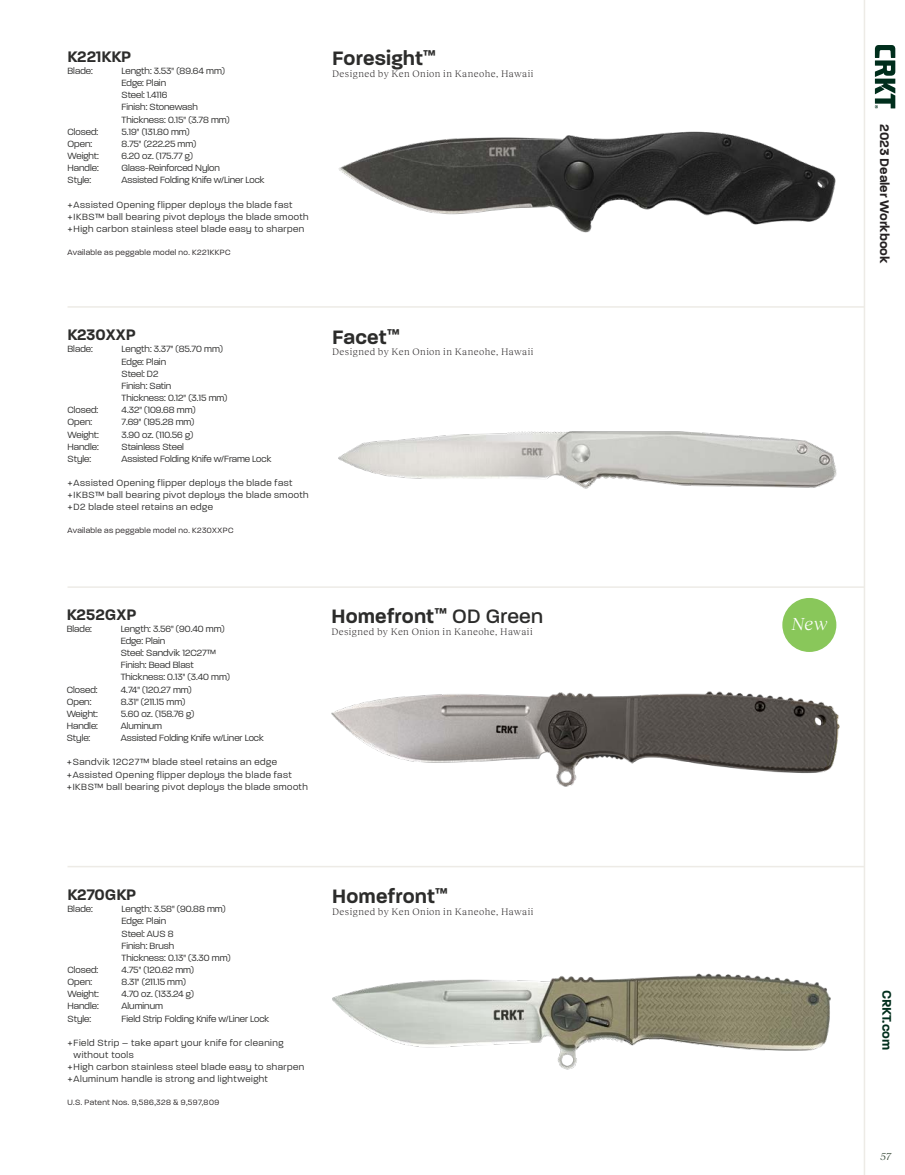
<style>
.page{position:relative;width:905px;height:1175px;background:#fff}
.page>*{position:absolute;margin:0;border:0;box-sizing:border-box;transform-origin:0 0}
.t1{font:600 21px "Paralucent";letter-spacing:.005em;color:#2c2c2b}
.t2{font:italic 18px "Reckless Neue";color:#fff}
.t3{font:600 16.5px "Paralucent";color:#2c2c2b}
.t4{font:600 13.5px "Paralucent";color:#242021}
.t5{font:600 13.5px "Paralucent";color:#002e1c}
.t6{font:italic 10.5px "Reckless Neue";color:#374938}
.t7{font:300 9.75px/12.1px "Paralucent";color:#2c2c2b}
.t8{font:300 9.75px/12.1px "Paralucent";letter-spacing:.05em;color:#2c2c2b}
.t9{font:300 9.75px "Reckless Neue";letter-spacing:.045em;color:#242021}
.t10{font:300 8.25px "Paralucent";letter-spacing:.045em;color:#242021}
.s1{font-family:"DIN Next LT Pro";font-weight:400}
.s2{font-weight:500}
</style>
<div class="page">
<hr style="left:67px;top:306px;width:797px;height:2px;background:#edebe6">
<hr style="left:67px;top:586px;width:797px;height:2px;background:#edebe6">
<hr style="left:67px;top:866px;width:797px;height:1px;background:#edebe6">
<svg style="left:874px;top:45px;width:21px;height:63px"></svg>
<hr style="left:863px;top:0;width:2px;height:1174px;background:#edebe6">
<img style="left:338px;top:131px;width:498px;height:102px">
<img style="left:338px;top:431px;width:498px;height:58px">
<img style="left:332px;top:973px;width:498px;height:97px">
<img style="left:331px;top:691px;width:509px;height:96px">
<div style="left:782px;top:598px;width:54px;height:54px;background:#89c75a;border-radius:50%"></div>
<h3 class="t3" style="left:67px;top:46px;width:65px">K221KKP</h3>
<p class="t7" style="left:67px;top:65px;width:27px">Blade:</p>
<p class="t7" style="left:121px;top:65px;width:110px">Length: 3.53" (89.64 mm)<br>Edge: Plain<br>Steel: 1.4116<br>Finish: Stonewash<br>Thickness: 0.15" (3.78 mm)</p>
<p class="t7" style="left:67px;top:125px;width:32px">Closed:</p>
<p class="t7" style="left:121px;top:125px;width:70px">5.19" (131.80 mm)</p>
<p class="t7" style="left:67px;top:138px;width:26px">Open:</p>
<p class="t7" style="left:121px;top:138px;width:76px">8.75" (222.25 mm)</p>
<p class="t7" style="left:67px;top:150px;width:33px">Weight:</p>
<p class="t7" style="left:121px;top:150px;width:73px">6.20 oz. (175.77 g)</p>
<p class="t7" style="left:67px;top:162px;width:33px">Handle:</p>
<p class="t7" style="left:121px;top:162px;width:100px">Glass-Reinforced Nylon</p>
<p class="t7" style="left:67px;top:174px;width:25px">Style:</p>
<p class="t7" style="left:121px;top:174px;width:145px">Assisted Folding Knife w/Liner Lock</p>
<p class="t8" style="left:67px;top:198px;width:242px"><span class="s1">+</span>Assisted Opening flipper deploys the blade fast <span class="s1">+</span>IKBS™ ball bearing pivot deploys the blade smooth <span class="s1">+</span>High carbon stainless steel blade easy to sharpen</p>
<p class="t10" style="left:67px;top:247px;width:164px">Available as peggable model no. K221KKPC</p>
<h1 class="t1" style="left:332px;top:46px;width:105px">Foresight<sup>™</sup></h1>
<p class="t9" style="left:332px;top:67px;width:203px">Designed by Ken Onion in Kaneohe, Hawaii</p>
<h3 class="t3" style="left:67px;top:325px;width:70px">K230XXP</h3>
<p class="t7" style="left:67px;top:343px;width:27px">Blade:</p>
<p class="t7" style="left:121px;top:343px;width:107px">Length: 3.37" (85.70 mm)<br>Edge: Plain<br>Steel: D2<br>Finish: Satin<br>Thickness: 0.12" (3.15 mm)</p>
<p class="t7" style="left:67px;top:404px;width:32px">Closed:</p>
<p class="t7" style="left:121px;top:404px;width:76px">4.32" (109.68 mm)</p>
<p class="t7" style="left:67px;top:416px;width:26px">Open:</p>
<p class="t7" style="left:121px;top:416px;width:74px">7.69" (195.28 mm)</p>
<p class="t7" style="left:67px;top:428px;width:33px">Weight:</p>
<p class="t7" style="left:121px;top:428px;width:73px">3.90 oz. (110.56 g)</p>
<p class="t7" style="left:67px;top:440px;width:33px">Handle:</p>
<p class="t7" style="left:121px;top:440px;width:64px">Stainless Steel</p>
<p class="t7" style="left:67px;top:452px;width:25px">Style:</p>
<p class="t7" style="left:121px;top:452px;width:151px">Assisted Folding Knife w/Frame Lock</p>
<p class="t8" style="left:67px;top:477px;width:242px"><span class="s1">+</span>Assisted Opening flipper deploys the blade fast <span class="s1">+</span>IKBS™ ball bearing pivot deploys the blade smooth <span class="s1">+</span>D2 blade steel retains an edge</p>
<p class="t10" style="left:67px;top:525px;width:167px">Available as peggable model no. K230XXPC</p>
<h1 class="t1" style="left:332px;top:324px;width:69px">Facet<sup>™</sup></h1>
<p class="t9" style="left:332px;top:345px;width:203px">Designed by Ken Onion in Kaneohe, Hawaii</p>
<h3 class="t3" style="left:67px;top:604px;width:71px">K252GXP</h3>
<p class="t7" style="left:67px;top:622px;width:27px">Blade:</p>
<p class="t7" style="left:121px;top:622px;width:111px">Length: 3.56" (90.40 mm)<br>Edge: Plain<br>Steel: Sandvik 12C27™<br>Finish: Bead Blast<br>Thickness: 0.13" (3.40 mm)</p>
<p class="t7" style="left:67px;top:683px;width:32px">Closed:</p>
<p class="t7" style="left:121px;top:683px;width:73px">4.74" (120.27 mm)</p>
<p class="t7" style="left:67px;top:695px;width:26px">Open:</p>
<p class="t7" style="left:121px;top:695px;width:66px">8.31" (211.15 mm)</p>
<p class="t7" style="left:67px;top:707px;width:33px">Weight:</p>
<p class="t7" style="left:121px;top:707px;width:75px">5.60 oz. (158.76 g)</p>
<p class="t7" style="left:67px;top:719px;width:33px">Handle:</p>
<p class="t7" style="left:121px;top:719px;width:43px">Aluminum</p>
<p class="t7" style="left:67px;top:732px;width:25px">Style:</p>
<p class="t7" style="left:121px;top:732px;width:145px">Assisted Folding Knife w/Liner Lock</p>
<p class="t8" style="left:67px;top:756px;width:242px"><span class="s1">+</span>Sandvik 12C27™ blade steel retains an edge <span class="s1">+</span>Assisted Opening flipper deploys the blade fast <span class="s1">+</span>IKBS™ ball bearing pivot deploys the blade smooth</p>
<h1 class="t1" style="left:331px;top:603px;width:213px">Homefront<sup>™</sup> <span class="s2">OD Green</span></h1>
<p class="t9" style="left:331px;top:624px;width:203px">Designed by Ken Onion in Kaneohe, Hawaii</p>
<h3 class="t3" style="left:67px;top:884px;width:70px">K270GKP</h3>
<p class="t7" style="left:67px;top:903px;width:27px">Blade:</p>
<p class="t7" style="left:121px;top:903px;width:110px">Length: 3.58" (90.88 mm)<br>Edge: Plain<br>Steel: AUS 8<br>Finish: Brush<br>Thickness: 0.13" (3.30 mm)</p>
<p class="t7" style="left:67px;top:963px;width:32px">Closed:</p>
<p class="t7" style="left:121px;top:963px;width:74px">4.75" (120.62 mm)</p>
<p class="t7" style="left:67px;top:975px;width:26px">Open:</p>
<p class="t7" style="left:121px;top:975px;width:66px">8.31" (211.15 mm)</p>
<p class="t7" style="left:67px;top:988px;width:33px">Weight:</p>
<p class="t7" style="left:121px;top:988px;width:74px">4.70 oz. (133.24 g)</p>
<p class="t7" style="left:67px;top:1000px;width:33px">Handle:</p>
<p class="t7" style="left:121px;top:1000px;width:43px">Aluminum</p>
<p class="t7" style="left:67px;top:1012px;width:25px">Style:</p>
<p class="t7" style="left:121px;top:1012px;width:149px">Field Strip Folding Knife w/Liner Lock</p>
<p class="t8" style="left:67px;top:1036px;width:217px"><span class="s1">+</span>Field Strip – take apart your knife for cleaning</p>
<p class="t8" style="left:73px;top:1048px;width:62px">without tools</p>
<p class="t8" style="left:67px;top:1061px;width:238px"><span class="s1">+</span>High carbon stainless steel blade easy to sharpen</p>
<p class="t8" style="left:67px;top:1073px;width:202px"><span class="s1">+</span>Aluminum handle is strong and lightweight</p>
<p class="t10" style="left:67px;top:1097px;width:153px">U.S. Patent Nos. 9,586,328 &amp; 9,597,809</p>
<h1 class="t1" style="left:332px;top:884px;width:117px">Homefront<sup>™</sup></h1>
<p class="t9" style="left:332px;top:905px;width:203px">Designed by Ken Onion in Kaneohe, Hawaii</p>
<h3 class="t4" style="left:892px;top:124px;width:141px;rotate:90deg">2023 Dealer Workbook</h3>
<h2 class="t2" style="left:791px;top:611px;width:37px">New</h2>
<h3 class="t5" style="left:895px;top:989px;width:61px;rotate:90deg">CRKT.com</h3>
<p class="t6" style="left:880px;top:1148px;width:12px">57</p>
</div>
